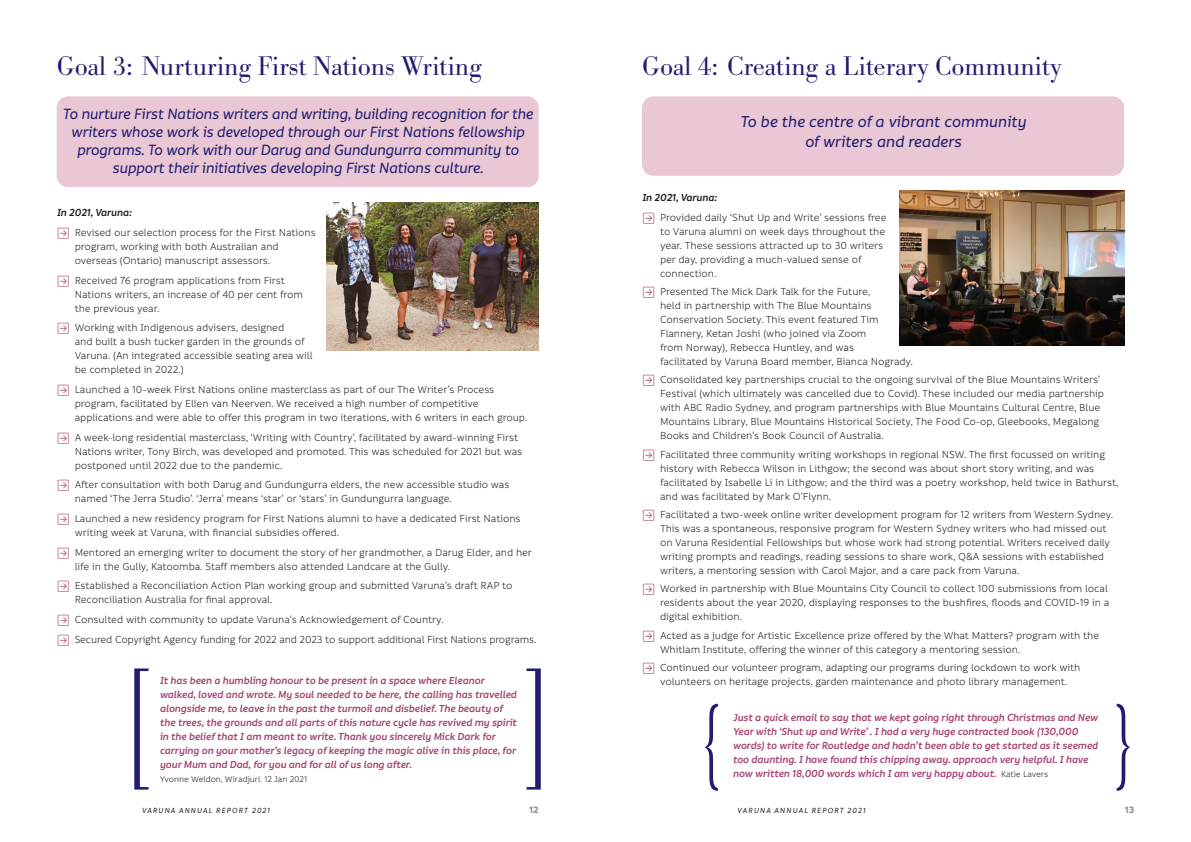
<style>
.page{position:relative;width:1191px;height:842px;background:#fff}
.page>*{position:absolute;margin:0;border:0;box-sizing:border-box;transform-origin:0 0}
.t1{font:300 143px "Bodoni Ant";color:#201c70;scale:.52 1}
.t2{font:300 condensed 95px "Century";color:#201c70;scale:.69 1}
.t3{font:300 28px "Bodoni URW";letter-spacing:-.01em;color:#201c70}
.t4{font:italic 500 17px/20px "Informative";letter-spacing:-.01em;color:#201c70;text-align:center}
.t5{font:italic 500 16px/18px "Informative";letter-spacing:-.02em;color:#201c70;text-align:center}
.t6{font:11px/14px "Informative";letter-spacing:-.01em;color:#231f20}
.t7{font:italic 600 11px/14px "Informative";letter-spacing:-.01em;color:#a64772}
.t8{font:italic 600 11px "Informative";letter-spacing:-.01em;color:#231f20}
.t9{font:700 10px "Informative";color:#939598}
.t10{font:9px "Informative";letter-spacing:-.01em;color:#231f20}
.t11{font:italic 500 8px "Informative";letter-spacing:.12em;color:#231f20}
.s1{color:#a64772}
.s2{font-weight:400;font-style:normal;font-size:9px;color:#231f20}
</style>
<div class="page">
<div style="left:57px;top:96px;width:482px;height:91px;background:#eac7d4;border-radius:11px"></div>
<div style="left:642px;top:96px;width:482px;height:80px;background:#eac7d4;border-radius:11px"></div>
<img style="left:326px;top:202px;width:213px;height:149px">
<img style="left:899px;top:190px;width:225px;height:155px">
<h3 class="t3" style="left:57px;top:50px;width:426px">Goal 3: Nurturing First Nations Writing</h3>
<p class="t5" style="left:62px;top:105px;width:472px">To nurture First Nations writers and writing, building recognition for the writers whose work is developed through our First Nations fellowship programs. To work with our Darug and Gundungurra community to support their initiatives developing First Nations culture.</p>
<p class="t8" style="left:57px;top:207px;width:76px">In 2021, Varuna:</p>
<p class="t6" style="left:75px;top:226px;width:242px;text-indent:-18px"><span class="s1">→</span> Revised our selection process for the First Nations program, working with both Australian and overseas (Ontario) manuscript assessors.</p>
<p class="t6" style="left:75px;top:273px;width:230px;text-indent:-18px"><span class="s1">→</span> Received 76 program applications from First<br>Nations writers, an increase of 40 per cent from the previous year.</p>
<p class="t6" style="left:75px;top:321px;width:239px;text-indent:-18px"><span class="s1">→</span> Working with Indigenous advisers, designed<br>and built a bush tucker garden in the grounds of Varuna. (An integrated accessible seating area will be completed in 2022.)</p>
<p class="t6" style="left:75px;top:383px;width:454px;text-indent:-18px"><span class="s1">→</span> Launched a 10-week First Nations online masterclass as part of our The Writer’s Process program, facilitated by Ellen van Neerven. We received a high number of competitive applications and were able to offer this program in two iterations, with 6 writers in each group.</p>
<p class="t6" style="left:75px;top:430px;width:449px;text-indent:-18px"><span class="s1">→</span> A week-long residential masterclass, ‘Writing with Country’, facilitated by award-winning First<br>Nations writer, Tony Birch, was developed and promoted. This was scheduled for 2021 but was postponed until 2022 due to the pandemic.</p>
<p class="t6" style="left:75px;top:478px;width:436px;text-indent:-18px"><span class="s1">→</span> After consultation with both Darug and Gundungurra elders, the new accessible studio was named ‘The Jerra Studio’. ‘Jerra’ means ‘star’ or ‘stars’ in Gundungurra language.</p>
<p class="t6" style="left:75px;top:512px;width:447px;text-indent:-18px"><span class="s1">→</span> Launched a new residency program for First Nations alumni to have a dedicated First Nations writing week at Varuna, with financial subsidies offered.</p>
<p class="t6" style="left:75px;top:545px;width:459px;text-indent:-18px"><span class="s1">→</span> Mentored an emerging writer to document the story of her grandmother, a Darug Elder, and her life in the Gully, Katoomba. Staff members also attended Landcare at the Gully.</p>
<p class="t6" style="left:75px;top:579px;width:439px;text-indent:-18px"><span class="s1">→</span> Established a Reconciliation Action Plan working group and submitted Varuna’s draft RAP to<br>Reconciliation Australia for final approval.</p>
<p class="t6" style="left:57px;top:613px;width:388px"><span class="s1">→</span> Consulted with community to update Varuna’s Acknowledgement of Country.</p>
<p class="t6" style="left:57px;top:632px;width:481px"><span class="s1">→</span> Secured Copyright Agency funding for 2022 and 2023 to support additional First Nations programs.</p>
<h1 class="t1" style="left:129px;top:641px;width:39px">[</h1>
<h1 class="t1" style="left:526px;top:641px;width:39px">]</h1>
<p class="t7" style="left:160px;top:673px;width:358px">It has been a humbling honour to be present in a space where Eleanor walked, loved and wrote. My soul needed to be here, the calling has travelled alongside me, to leave in the past the turmoil and disbelief. The beauty of the trees, the grounds and all parts of this nature cycle has revived my spirit in the belief that I am meant to write. Thank you sincerely Mick Dark for carrying on your mother’s legacy of keeping the magic alive in this place, for your Mum and Dad, for you and for all of us long after.</p>
<p class="t10" style="left:160px;top:774px;width:149px">Yvonne Weldon, Wiradjuri. 12 Jan 2021</p>
<h3 class="t3" style="left:642px;top:50px;width:421px">Goal 4: Creating a Literary Community</h3>
<h3 class="t4" style="left:740px;top:111px;width:288px">To be the centre of a vibrant community of writers and readers</h3>
<p class="t8" style="left:642px;top:192px;width:76px">In 2021, Varuna:</p>
<p class="t6" style="left:660px;top:211px;width:228px;text-indent:-18px"><span class="s1">→</span> Provided daily ‘Shut Up and Write’ sessions free to Varuna alumni on week days throughout the year. These sessions attracted up to 30 writers per day, providing a much-valued sense of connection.</p>
<p class="t6" style="left:660px;top:285px;width:255px;text-indent:-18px"><span class="s1">→</span> Presented The Mick Dark Talk for the Future,<br>held in partnership with The Blue Mountains Conservation Society. This event featured Tim Flannery, Ketan Joshi (who joined via Zoom<br>from Norway), Rebecca Huntley, and was<br>facilitated by Varuna Board member, Bianca Nogrady.</p>
<p class="t6" style="left:660px;top:373px;width:445px;text-indent:-18px"><span class="s1">→</span> Consolidated key partnerships crucial to the ongoing survival of the Blue Mountains Writers’ Festival (which ultimately was cancelled due to Covid). These included our media partnership with ABC Radio Sydney, and program partnerships with Blue Mountains Cultural Centre, Blue Mountains Library, Blue Mountains Historical Society, The Food Co-op, Gleebooks, Megalong Books and Children’s Book Council of Australia.</p>
<p class="t6" style="left:660px;top:447px;width:460px;text-indent:-18px"><span class="s1">→</span> Facilitated three community writing workshops in regional NSW. The first focussed on writing history with Rebecca Wilson in Lithgow; the second was about short story writing, and was facilitated by Isabelle Li in Lithgow; and the third was a poetry workshop, held twice in Bathurst, and was facilitated by Mark O’Flynn.</p>
<p class="t6" style="left:660px;top:508px;width:455px;text-indent:-18px"><span class="s1">→</span> Facilitated a two-week online writer development program for 12 writers from Western Sydney.<br>This was a spontaneous, responsive program for Western Sydney writers who had missed out on Varuna Residential Fellowships but whose work had strong potential. Writers received daily writing prompts and readings, reading sessions to share work, Q&amp;A sessions with established writers, a mentoring session with Carol Major, and a care pack from Varuna.</p>
<p class="t6" style="left:660px;top:582px;width:451px;text-indent:-18px"><span class="s1">→</span> Worked in partnership with Blue Mountains City Council to collect 100 submissions from local residents about the year 2020, displaying responses to the bushfires, floods and COVID-19 in a digital exhibition.</p>
<p class="t6" style="left:660px;top:628px;width:441px;text-indent:-18px"><span class="s1">→</span> Acted as a judge for Artistic Excellence prize offered by the What Matters? program with the<br>Whitlam Institute, offering the winner of this category a mentoring session.</p>
<p class="t6" style="left:642px;top:660px;width:440px;text-align:center"><span class="s1">→</span> Continued our volunteer program, adapting our programs during lockdown to work with volunteers on heritage projects, garden maintenance and photo library management.</p>
<h2 class="t2" style="left:697px;top:685px;width:44px">{</h2>
<h2 class="t2" style="left:1108px;top:685px;width:44px">}</h2>
<p class="t7" style="left:733px;top:711px;width:367px">Just a quick email to say that we kept going right through Christmas and New Year with ‘Shut up and Write’ . I had a very huge contracted book (130,000 words) to write for Routledge and hadn’t been able to get started as it seemed too daunting. I have found this chipping away. approach very helpful. I have now written 18,000 words which I am very happy about. <span class="s2">Katie Lavers</span></p>
<p class="t11" style="left:142px;top:806px;width:130px">VARUNA ANNUAL REPORT 2021</p>
<p class="t9" style="left:529px;top:804px;width:11px">12</p>
<p class="t11" style="left:737px;top:806px;width:130px">VARUNA ANNUAL REPORT 2021</p>
<p class="t9" style="left:1124px;top:804px;width:11px">13</p>
</div>
